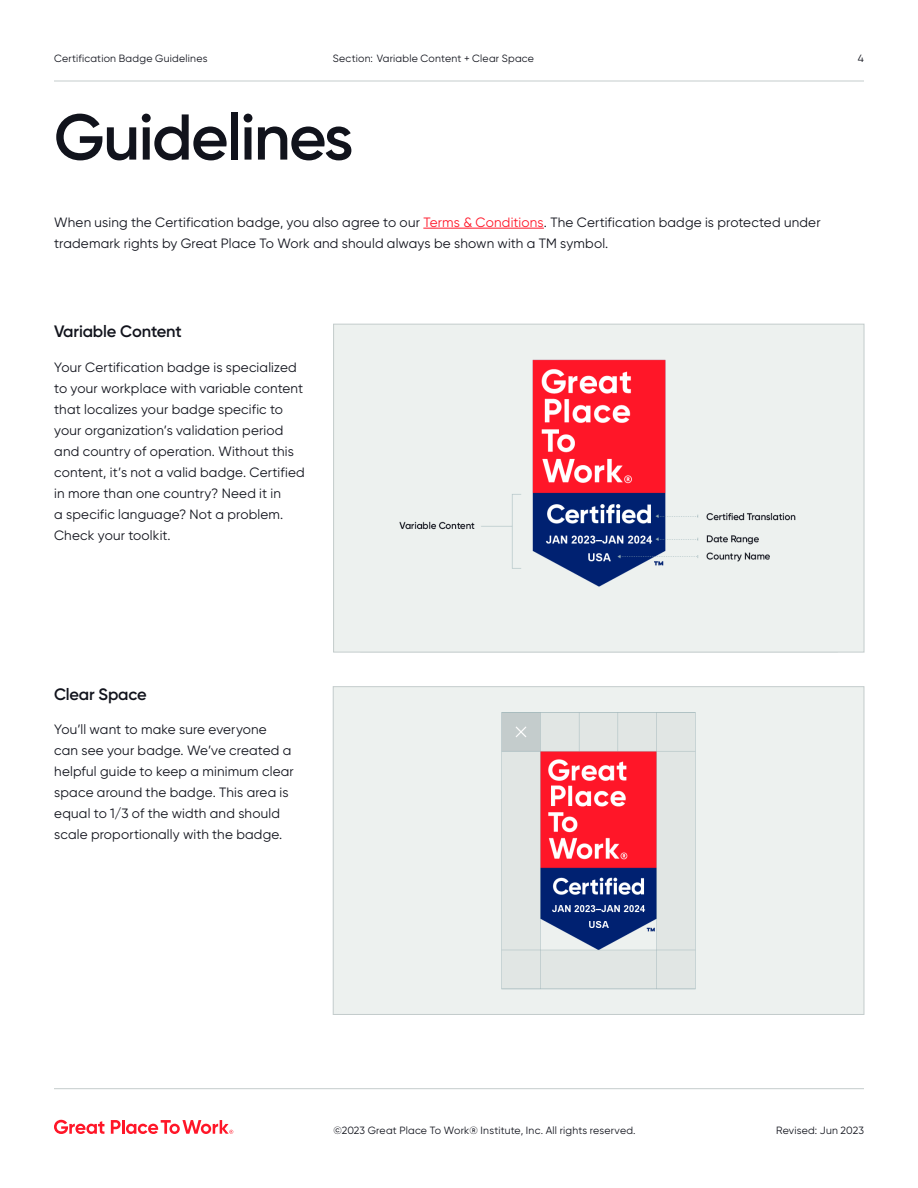
<style>
.page{position:relative;width:918px;height:1188px;background:#fff}
.page>*{position:absolute;margin:0;border:0;box-sizing:border-box;transform-origin:0 0}
.t1{font:600 64.5px "Gilroy";letter-spacing:-.025em;color:#11131c}
.t2{font:600 16.5px "Gilroy";letter-spacing:-.01em;color:#11131c}
.t3{font:13.5px/21px "Gilroy";letter-spacing:.015em;color:#11131c}
.t4{font:10.5px "Gilroy";letter-spacing:.02em;color:#11131c}
.s1{color:#ff1628}
</style>
<div class="page">
<hr style="left:54px;top:81px;width:810px;height:1px;background:#c4cccc">
<hr style="left:54px;top:1088px;width:810px;height:1px;background:#c4cccc">
<svg style="left:54px;top:1120px;width:50px;height:14px"></svg>
<svg style="left:111px;top:1120px;width:122px;height:14px"></svg>
<div style="left:333px;top:687px;width:531px;height:327px;background:#edf1ef"></div>
<img style="left:501px;top:712px;width:195px;height:278px">
<div style="left:334px;top:324px;width:530px;height:328px;background:#edf1ef"></div>
<img style="left:399px;top:359px;width:397px;height:228px">
<hr style="left:423px;top:228px;width:121px;height:1px;background:#ff1628">
<p class="t4" style="left:54px;top:52px;width:155px">Certification Badge Guidelines</p>
<p class="t4" style="left:333px;top:52px;width:203px">Section: Variable Content + Clear Space</p>
<p class="t4" style="left:858px;top:52px;width:8px">4</p>
<h1 class="t1" style="left:54px;top:97px;width:301px">Guidelines</h1>
<p class="t3" style="left:54px;top:211px;width:768px">When using the Certification badge, you also agree to our <span class="s1">Terms &amp; Conditions</span>. The Certification badge is protected under trademark rights by Great Place To Work and should always be shown with a TM symbol.</p>
<p class="t2" style="left:54px;top:321px;width:129px">Variable Content</p>
<p class="t3" style="left:54px;top:356px;width:252px">Your Certification badge is specialized to your workplace with variable content that localizes your badge specific to your organization’s validation period and country of operation. Without this content, it’s not a valid badge. Certified in more than one country? Need it in<br>a specific language? Not a problem.<br>Check your toolkit.</p>
<p class="t2" style="left:54px;top:684px;width:94px">Clear Space</p>
<p class="t3" style="left:54px;top:719px;width:241px">You’ll want to make sure everyone can see your badge. We’ve created a helpful guide to keep a minimum clear space around the badge. This area is equal to 1/3 of the width and should scale proportionally with the badge.</p>
<p class="t4" style="left:333px;top:1124px;width:304px">©2023 Great Place To Work® Institute, Inc. All rights reserved.</p>
<p class="t4" style="left:776px;top:1124px;width:89px">Revised: Jun 2023</p>
</div>
